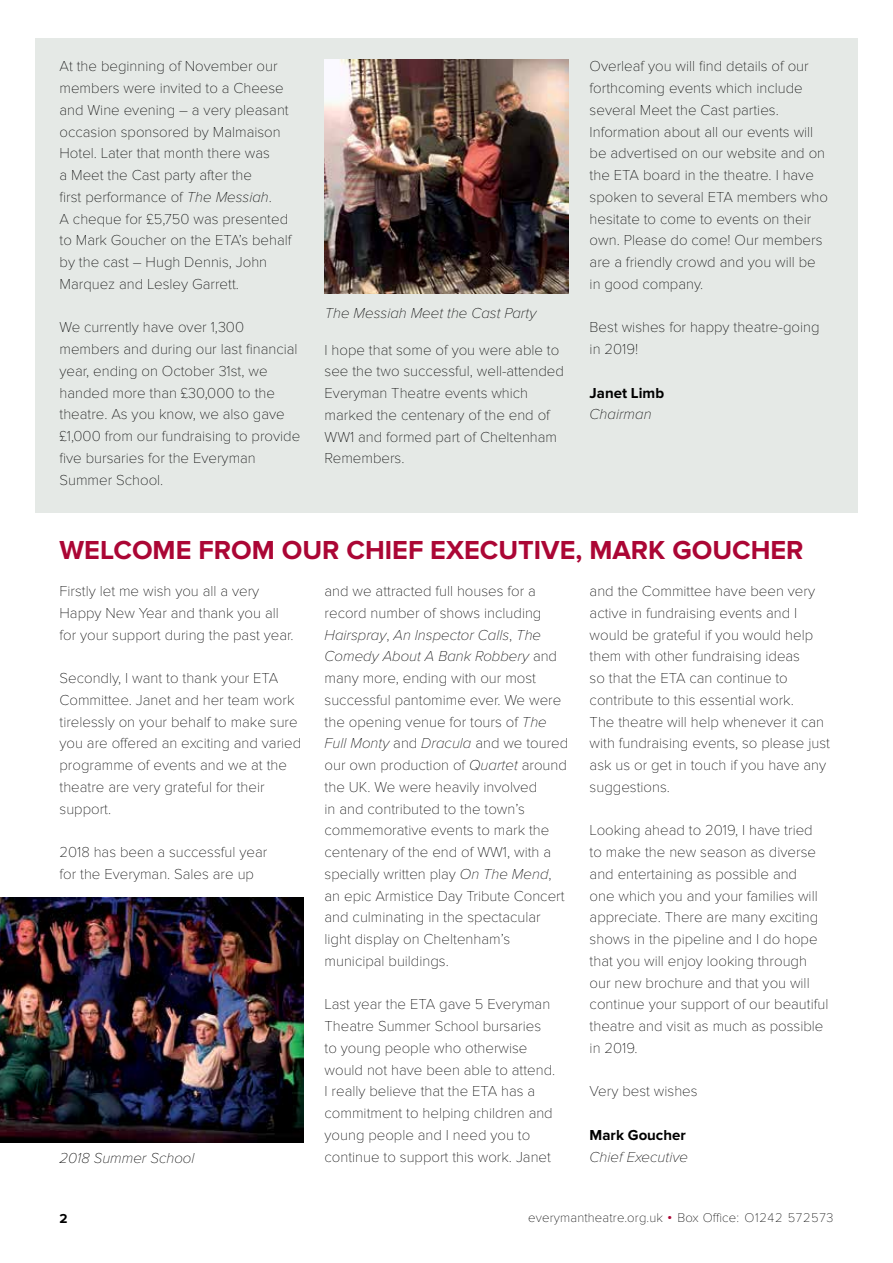
<style>
.page{position:relative;width:893px;height:1263px;background:#fff}
.page>*{position:absolute;margin:0;border:0;box-sizing:border-box;transform-origin:0 0}
.t1{font:700 27px "Proxima Nova";color:#ab0635}
.t2{font:100 15px/21.8px "Proxima Nova T";color:#000}
.t3{font:italic 100 15px/21.8px "Proxima Nova";color:#000}
.t4{font:700 15px "Proxima Nova";color:#000}
.t5{font:700 13.5px "Proxima Nova";color:#000}
.t6{font:100 13.2px "Proxima Nova T";letter-spacing:.01em;color:#000}
.s1{font-family:"Proxima Nova";font-style:italic}
.s2{font-family:"Proxima Nova T";font-style:normal}
.s3{font-family:"Proxima Nova";font-weight:700;color:#ab0635}
</style>
<div class="page">
<div style="left:36px;top:39px;width:822px;height:474px;background:#e5e9e6"></div>
<img style="left:325px;top:60px;width:243px;height:234px">
<img style="left:0;top:898px;width:303px;height:244px">
<p class="t2" style="left:60px;top:56px;width:234px">At the beginning of November our members were invited to a Cheese and Wine evening – a very pleasant occasion sponsored by Malmaison<br>Hotel. Later that month there was<br>a Meet the Cast party after the<br>first performance of <span class="s1">The Messiah</span>.<br>A cheque for £5,750 was presented to Mark Goucher on the ETA’s behalf by the cast – Hugh Dennis, John<br>Marquez and Lesley Garrett.</p>
<p class="t2" style="left:60px;top:317px;width:242px">We currently have over 1,300 members and during our last financial year, ending on October 31st, we handed more than £30,000 to the theatre. As you know, we also gave £1,000 from our fundraising to provide five bursaries for the Everyman<br>Summer School.</p>
<p class="t3" style="left:325px;top:303px;width:213px">The Messiah Meet the Cast Party</p>
<p class="t2" style="left:325px;top:339px;width:241px">I hope that some of you were able to see the two successful, well-attended<br>Everyman Theatre events which marked the centenary of the end of<br>WW1 and formed part of Cheltenham<br>Remembers.</p>
<p class="t2" style="left:590px;top:56px;width:240px">Overleaf you will find details of our forthcoming events which include several Meet the Cast parties.<br>Information about all our events will be advertised on our website and on the ETA board in the theatre. I have spoken to several ETA members who hesitate to come to events on their own. Please do come! Our members are a friendly crowd and you will be in good company.</p>
<p class="t2" style="left:590px;top:317px;width:231px">Best wishes for happy theatre-going in 2019!</p>
<p class="t4" style="left:590px;top:384px;width:76px">Janet Limb</p>
<p class="t3" style="left:590px;top:404px;width:63px">Chairman</p>
<h1 class="t1" style="left:60px;top:534px;width:746px">WELCOME FROM OUR CHIEF EXECUTIVE, MARK GOUCHER</h1>
<p class="t2" style="left:60px;top:580px;width:236px">Firstly let me wish you all a very<br>Happy New Year and thank you all for your support during the past year.</p>
<p class="t2" style="left:60px;top:667px;width:243px">Secondly, I want to thank your ETA<br>Committee. Janet and her team work tirelessly on your behalf to make sure you are offered an exciting and varied programme of events and we at the theatre are very grateful for their support.</p>
<p class="t2" style="left:60px;top:841px;width:209px">2018 has been a successful year for the Everyman. Sales are up</p>
<p class="t2" style="left:590px;top:580px;width:242px">and the Committee have been very active in fundraising events and I would be grateful if you would help them with other fundraising ideas<br>so that the ETA can continue to contribute to this essential work.<br>The theatre will help whenever it can with fundraising events, so please just ask us or get in touch if you have any suggestions.</p>
<p class="t2" style="left:590px;top:819px;width:240px">Looking ahead to 2019, I have tried to make the new season as diverse and entertaining as possible and<br>one which you and your families will appreciate. There are many exciting shows in the pipeline and I do hope that you will enjoy looking through our new brochure and that you will continue your support of our beautiful theatre and visit as much as possible in 2019.</p>
<p class="t2" style="left:590px;top:1080px;width:110px">Very best wishes</p>
<p class="t4" style="left:590px;top:1126px;width:98px">Mark Goucher</p>
<p class="t3" style="left:590px;top:1146px;width:100px">Chief Executive</p>
<p class="t2" style="left:325px;top:580px;width:218px">and we attracted full houses for a record number of shows including</p>
<p class="t3" style="left:325px;top:624px;width:234px">Hairspray<span class="s2">,</span> An Inspector Calls<span class="s2">,</span> The<br>Comedy About A Bank Robbery <span class="s2">and</span></p>
<p class="t2" style="left:325px;top:667px;width:238px">many more, ending with our most successful pantomime ever. We were the opening venue for tours of <span class="s1">The</span></p>
<p class="t3" style="left:325px;top:733px;width:245px">Full Monty <span class="s2">and</span> Dracula <span class="s2">and we toured</span></p>
<p class="t2" style="left:325px;top:754px;width:244px">our own production of <span class="s1">Quartet</span> around the UK. We were heavily involved<br>in and contributed to the town’s commemorative events to mark the centenary of the end of WW1, with a specially written play <span class="s1">On The Mend</span>, an epic Armistice Day Tribute Concert and culminating in the spectacular light display on Cheltenham’s municipal buildings.</p>
<p class="t2" style="left:325px;top:993px;width:232px">Last year the ETA gave 5 Everyman<br>Theatre Summer School bursaries to young people who otherwise would not have been able to attend.<br>I really believe that the ETA has a commitment to helping children and young people and I need you to continue to support this work. Janet</p>
<p class="t3" style="left:60px;top:1147px;width:136px">2018 Summer School</p>
<p class="t5" style="left:60px;top:1210px;width:10px">2</p>
<p class="t6" style="left:528px;top:1210px;width:307px">everymantheatre.org.uk <span class="s3">•</span> Box Office: O1242 572573</p>
</div>
